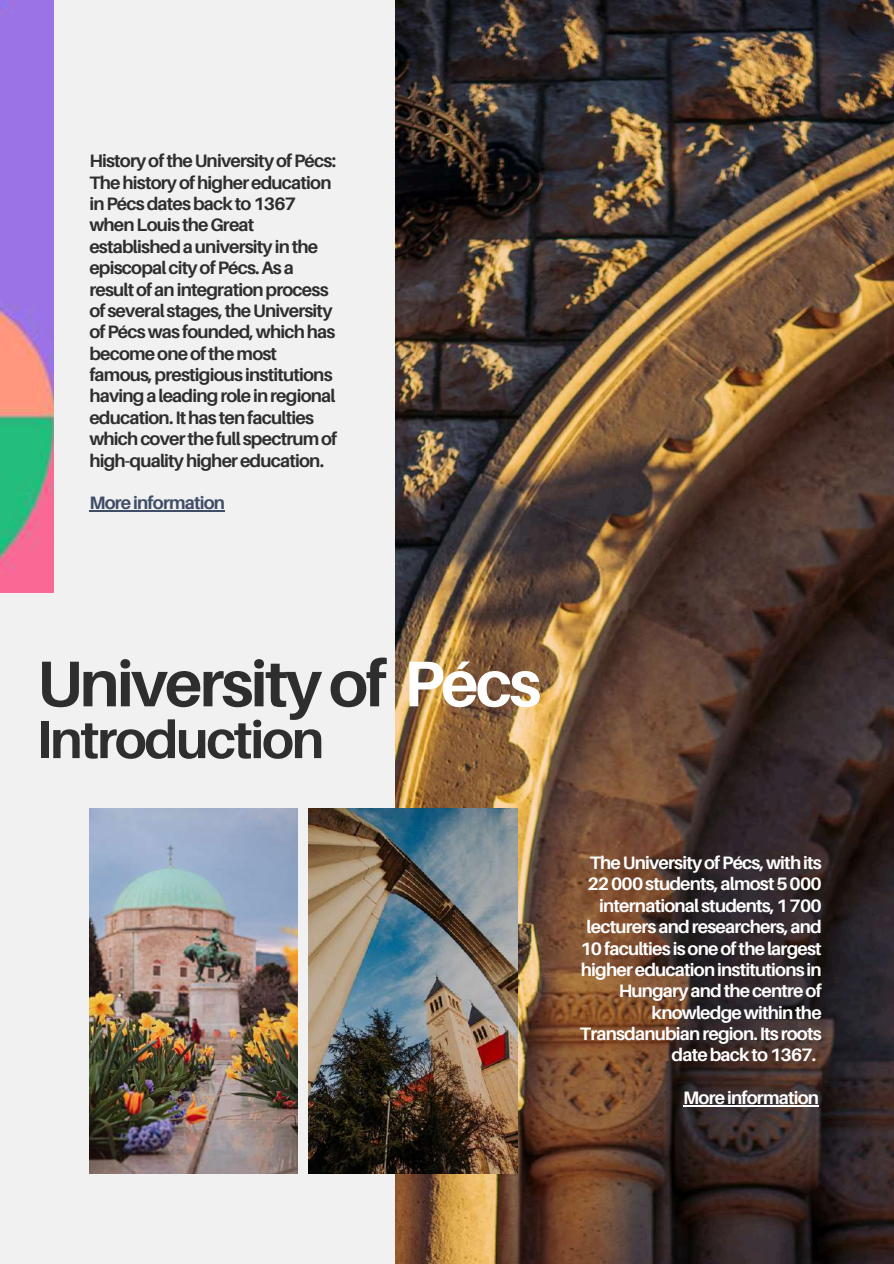
<style>
.page{position:relative;width:894px;height:1264px;background:#fff}
.page>*{position:absolute;margin:0;border:0;box-sizing:border-box;transform-origin:0 0}
.t1{font:700 64.65px "Aileron";letter-spacing:-.045em;color:#2e2e2e}
.t2{font:700 52.65px "Aileron";letter-spacing:-.045em;color:#2e2e2e}
.t3{font:700 18px/21.3px "Aileron";letter-spacing:-.045em;color:#2e2e2e}
.t4{font:700 18px "Aileron";letter-spacing:-.045em;color:#fff}
.t5{font:700 18px "Aileron";letter-spacing:-.045em;color:#3f4d67}
.s1{color:#fff}
</style>
<div class="page">
<div style="left:0;top:0;width:893px;height:1263px;background:#f1f1f1"></div>
<img style="left:395px;top:0;width:498px;height:1263px">
<img style="left:309px;top:808px;width:208px;height:365px">
<img style="left:89px;top:808px;width:208px;height:365px">
<img style="left:0;top:0;width:53px;height:592px">
<hr style="left:89px;top:510px;width:135px;height:1px;background:#3f4d67">
<hr style="left:683px;top:1105px;width:135px;height:1px;background:#fff">
<p class="t3" style="left:89px;top:150px;width:249px">HistoryoftheUniversityofPécs:<br>Thehistoryofhighereducation inPécsdatesbackto1367 whenLouistheGreat establishedauniversityinthe episcopalcityofPécs.Asa resultofanintegrationprocess ofseveralstages,theUniversity ofPécswasfounded,whichhas becomeoneofthemost famous,prestigiousinstitutions havingaleadingroleinregional education.Ithastenfaculties whichcoverthefullspectrumof high-qualityhighereducation.</p>
<p class="t5" style="left:89px;top:492px;width:137px">Moreinformation</p>
<h1 class="t1" style="left:37px;top:643px;width:505px">Universityof <span class="s1">Pécs</span></h1>
<h2 class="t2" style="left:37px;top:707px;width:289px">Introduction</h2>
<p class="t4" style="left:589px;top:851px;width:233px">TheUniversityofPécs,withits</p>
<p class="t4" style="left:587px;top:872px;width:236px">22000students,almost5000</p>
<p class="t4" style="left:599px;top:894px;width:224px">internationalstudents,1700</p>
<p class="t4" style="left:586px;top:915px;width:236px">lecturersandresearchers,and</p>
<p class="t4" style="left:580px;top:937px;width:243px">10facultiesisoneofthelargest</p>
<p class="t4" style="left:580px;top:958px;width:242px">highereducationinstitutionsin</p>
<p class="t4" style="left:618px;top:979px;width:204px">Hungaryandthecentreof</p>
<p class="t4" style="left:651px;top:1001px;width:171px">knowledgewithinthe</p>
<p class="t4" style="left:579px;top:1022px;width:243px">Transdanubianregion.Itsroots</p>
<p class="t4" style="left:671px;top:1043px;width:146px">datebackto1367.</p>
<p class="t4" style="left:683px;top:1086px;width:137px">Moreinformation</p>
</div>
